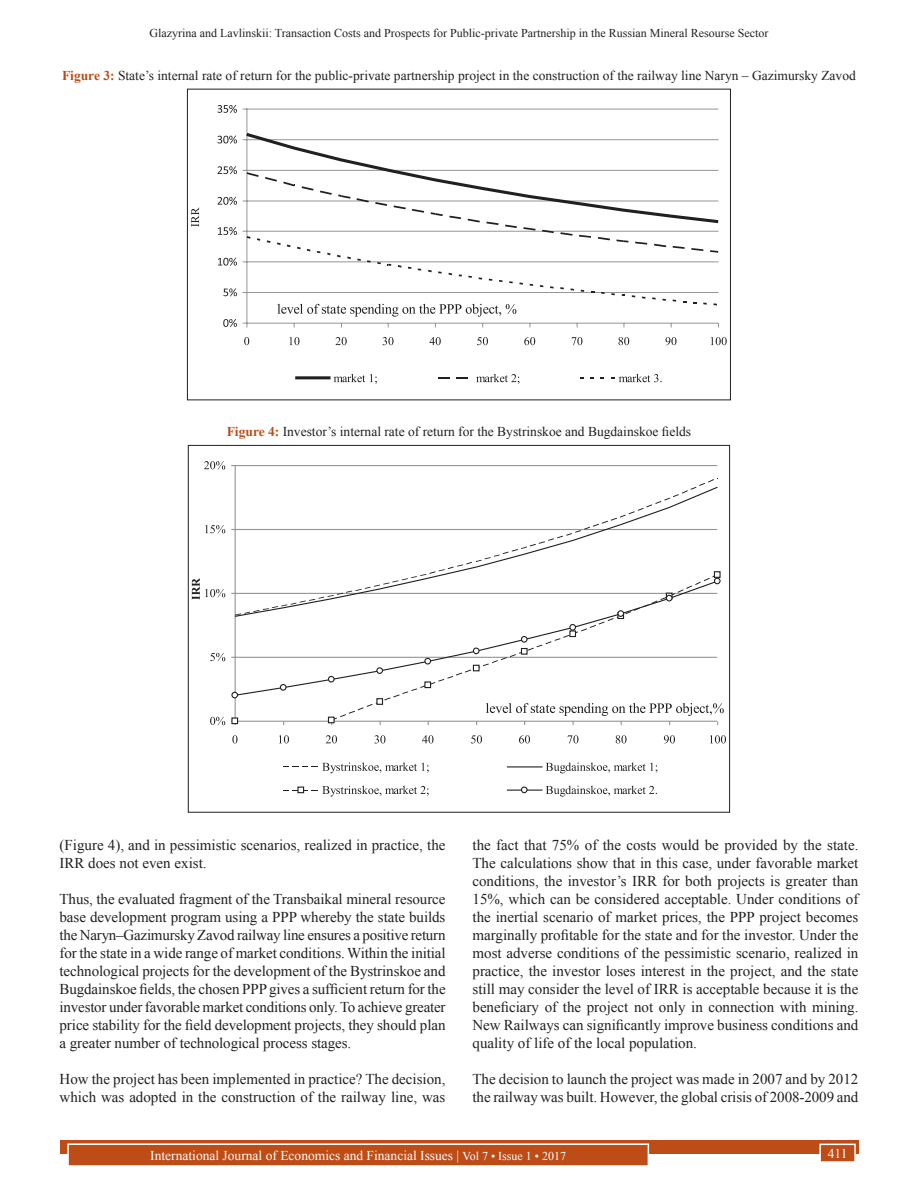
<style>
.page{position:relative;width:918px;height:1188px;background:#fff}
.page>*{position:absolute;margin:0;border:0;box-sizing:border-box;transform-origin:0 0}
.TX{font:15px/18px "Times New Roman";color:#231f20}
.FGC{font:13.5px "Times New Roman";color:#231f20}
.t1{font:13.5px "Times New Roman";color:#fff}
.t2{font:12px "Times New Roman";color:#231f20}
.s1{font-weight:700;color:#bd4c16}
.s2{font-size:12px}
</style>
<div class="page">
<div style="left:60px;top:1140px;width:798px;height:13px;background:#bd4c16"></div>
<div style="left:68px;top:1144px;width:580px;height:22px;background:#bd4c16"></div>
<div style="left:67px;top:1143px;width:582px;height:24px;border:2px solid #fff"></div>
<div style="left:820px;top:1144px;width:35px;height:18px;background:#bd4c16"></div>
<div style="left:819px;top:1144px;width:37px;height:19px;border:2px solid #fff"></div>
<hr style="left:247px;top:292px;width:471px;height:1px;background:#939598">
<hr style="left:247px;top:261px;width:471px;height:1px;background:#939598">
<hr style="left:247px;top:231px;width:471px;height:1px;background:#939598">
<hr style="left:247px;top:109px;width:471px;height:1px;background:#939598">
<hr style="left:247px;top:109px;width:1px;height:214px;background:#939598">
<hr style="left:247px;top:323px;width:471px;height:1px;background:#939598">
<svg style="left:243px;top:131px;width:476px;height:94px"></svg>
<svg style="left:243px;top:170px;width:16px;height:7px"></svg>
<svg style="left:265px;top:177px;width:12px;height:5px"></svg>
<svg style="left:283px;top:182px;width:12px;height:4px"></svg>
<svg style="left:302px;top:186px;width:12px;height:5px"></svg>
<svg style="left:320px;top:191px;width:12px;height:4px"></svg>
<svg style="left:338px;top:194px;width:13px;height:5px"></svg>
<svg style="left:357px;top:198px;width:12px;height:4px"></svg>
<svg style="left:375px;top:202px;width:12px;height:4px"></svg>
<svg style="left:394px;top:205px;width:12px;height:4px"></svg>
<svg style="left:412px;top:209px;width:12px;height:4px"></svg>
<svg style="left:431px;top:212px;width:12px;height:4px"></svg>
<svg style="left:449px;top:216px;width:12px;height:3px"></svg>
<svg style="left:468px;top:219px;width:12px;height:3px"></svg>
<svg style="left:486px;top:222px;width:13px;height:3px"></svg>
<svg style="left:505px;top:225px;width:12px;height:3px"></svg>
<svg style="left:523px;top:227px;width:13px;height:4px"></svg>
<svg style="left:542px;top:230px;width:12px;height:3px"></svg>
<svg style="left:560px;top:232px;width:13px;height:4px"></svg>
<svg style="left:579px;top:235px;width:12px;height:3px"></svg>
<svg style="left:598px;top:237px;width:12px;height:3px"></svg>
<svg style="left:617px;top:240px;width:11px;height:2px"></svg>
<svg style="left:635px;top:242px;width:12px;height:3px"></svg>
<svg style="left:654px;top:244px;width:12px;height:3px"></svg>
<svg style="left:673px;top:246px;width:12px;height:3px"></svg>
<svg style="left:691px;top:248px;width:12px;height:3px"></svg>
<svg style="left:710px;top:250px;width:8px;height:3px"></svg>
<svg style="left:243px;top:231px;width:8px;height:8px"></svg>
<svg style="left:438px;top:271px;width:4px;height:3px"></svg>
<svg style="left:652px;top:297px;width:4px;height:3px"></svg>
<svg style="left:223px;top:319px;width:14px;height:8px"></svg>
<svg style="left:223px;top:288px;width:14px;height:8px"></svg>
<svg style="left:218px;top:258px;width:19px;height:8px"></svg>
<svg style="left:218px;top:227px;width:19px;height:8px"></svg>
<svg style="left:218px;top:197px;width:19px;height:8px"></svg>
<svg style="left:218px;top:166px;width:19px;height:8px"></svg>
<svg style="left:218px;top:136px;width:19px;height:8px"></svg>
<svg style="left:218px;top:105px;width:19px;height:8px"></svg>
<svg style="left:244px;top:337px;width:5px;height:8px"></svg>
<svg style="left:289px;top:337px;width:10px;height:8px"></svg>
<svg style="left:335px;top:337px;width:12px;height:8px"></svg>
<svg style="left:383px;top:337px;width:11px;height:8px"></svg>
<svg style="left:429px;top:337px;width:12px;height:8px"></svg>
<svg style="left:477px;top:337px;width:11px;height:8px"></svg>
<svg style="left:524px;top:337px;width:11px;height:8px"></svg>
<svg style="left:571px;top:337px;width:11px;height:8px"></svg>
<svg style="left:618px;top:337px;width:11px;height:8px"></svg>
<svg style="left:666px;top:337px;width:11px;height:8px"></svg>
<svg style="left:711px;top:337px;width:16px;height:8px"></svg>
<svg style="left:277px;top:304px;width:239px;height:13px"></svg>
<svg style="left:191px;top:207px;width:8px;height:20px"></svg>
<hr style="left:295px;top:376px;width:36px;height:3px;background:#231f20">
<svg style="left:334px;top:374px;width:43px;height:10px"></svg>
<svg style="left:438px;top:377px;width:12px;height:2px"></svg>
<svg style="left:457px;top:377px;width:11px;height:2px"></svg>
<svg style="left:476px;top:374px;width:43px;height:10px"></svg>
<svg style="left:611px;top:374px;width:51px;height:8px"></svg>
<div style="left:187px;top:89px;width:544px;height:311px;border:1px solid #231f20"></div>
<hr style="left:235px;top:465px;width:482px;height:1px;background:#939598">
<hr style="left:235px;top:466px;width:1px;height:255px;background:#939598">
<svg style="left:210px;top:717px;width:15px;height:8px"></svg>
<svg style="left:210px;top:653px;width:15px;height:8px"></svg>
<svg style="left:205px;top:525px;width:20px;height:8px"></svg>
<svg style="left:204px;top:461px;width:21px;height:9px"></svg>
<svg style="left:232px;top:735px;width:6px;height:8px"></svg>
<svg style="left:279px;top:735px;width:10px;height:8px"></svg>
<svg style="left:326px;top:735px;width:11px;height:8px"></svg>
<svg style="left:374px;top:735px;width:11px;height:8px"></svg>
<svg style="left:422px;top:735px;width:12px;height:8px"></svg>
<svg style="left:471px;top:735px;width:11px;height:8px"></svg>
<svg style="left:519px;top:735px;width:11px;height:8px"></svg>
<svg style="left:567px;top:735px;width:11px;height:8px"></svg>
<svg style="left:616px;top:735px;width:11px;height:8px"></svg>
<svg style="left:664px;top:735px;width:11px;height:8px"></svg>
<svg style="left:710px;top:735px;width:16px;height:8px"></svg>
<svg style="left:231px;top:478px;width:493px;height:247px"></svg>
<svg style="left:192px;top:578px;width:33px;height:22px"></svg>
<svg style="left:283px;top:762px;width:146px;height:11px"></svg>
<hr style="left:507px;top:766px;width:35px;height:1px;background:#231f20">
<svg style="left:546px;top:762px;width:111px;height:11px"></svg>
<svg style="left:283px;top:786px;width:146px;height:11px"></svg>
<hr style="left:507px;top:790px;width:35px;height:1px;background:#231f20">
<div style="left:521px;top:787px;width:7px;height:6px;border:1px solid #231f20;border-radius:50%"></div>
<svg style="left:546px;top:786px;width:111px;height:11px"></svg>
<p class="t2" style="left:150px;top:25px;width:620px">Glazyrina and Lavlinskii: Transaction Costs and Prospects for Public-private Partnership in the Russian Mineral Resourse Sector</p>
<p class="FGC" style="left:62px;top:66px;width:795px"><span class="s1">Figure 3:</span> State’s internal rate of return for the public-private partnership project in the construction of the railway line Naryn – Gazimursky Zavod</p>
<p class="FGC" style="left:227px;top:422px;width:466px"><span class="s1">Figure 4:</span> Investor’s internal rate of return for the Bystrinskoe and Bugdainskoe fields</p>
<p class="TX" style="left:60px;top:835px;width:387px">(Figure 4), and in pessimistic scenarios, realized in practice, the<br>IRR does not even exist.</p>
<p class="TX" style="left:60px;top:889px;width:388px;text-align:justify">Thus, the evaluated fragment of the Transbaikal mineral resource base development program using a PPP whereby the state builds the Naryn–Gazimursky Zavod railway line ensures a positive return for the state in a wide range of market conditions. Within the initial technological projects for the development of the Bystrinskoe and Bugdainskoe fields, the chosen PPP gives a sufficient return for the investor under favorable market conditions only. To achieve greater price stability for the field development projects, they should plan a greater number of technological process stages.</p>
<p class="TX" style="left:60px;top:1069px;width:387px">How the project has been implemented in practice? The decision, which was adopted in the construction of the railway line, was</p>
<p class="TX" style="left:472px;top:835px;width:387px;text-align:justify">the fact that 75% of the costs would be provided by the state.<br>The calculations show that in this case, under favorable market conditions, the investor’s IRR for both projects is greater than 15%, which can be considered acceptable. Under conditions of the inertial scenario of market prices, the PPP project becomes marginally profitable for the state and for the investor. Under the most adverse conditions of the pessimistic scenario, realized in practice, the investor loses interest in the project, and the state still may consider the level of IRR is acceptable because it is the beneficiary of the project not only in connection with mining.<br>New Railways can significantly improve business conditions and quality of life of the local population.</p>
<p class="TX" style="left:472px;top:1069px;width:387px">The decision to launch the project was made in 2007 and by 2012 the railway was built. However, the global crisis of 2008-2009 and</p>
<p class="t1" style="left:150px;top:1146px;width:417px">International Journal of Economics and Financial Issues | <span class="s2">Vol 7 • Issue 1 • 2017</span></p>
<p class="t1" style="left:828px;top:1144px;width:21px">411</p>
</div>
